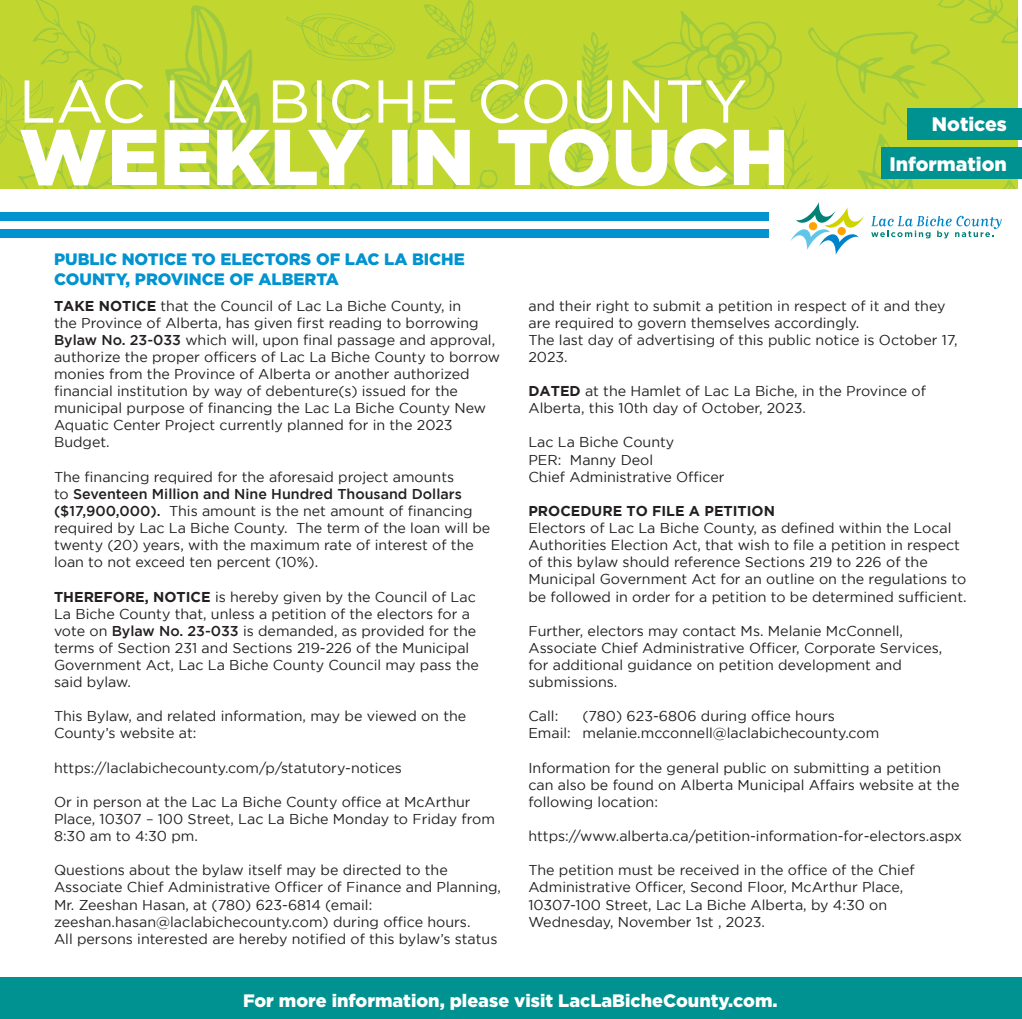
<style>
.page{position:relative;width:1022px;height:1019px;background:#fff}
.page>*{position:absolute;margin:0;border:0;box-sizing:border-box;transform-origin:0 0}
.t1{font:900 19.5px "Gotham";color:#fff}
.t2{font:900 18px "Gotham";color:#fff}
.t3{font:900 16.5px/19.5px "Gotham";color:#0093d0}
.t4{font:14.25px/17.1px "Gotham";color:#231f20}
.t5{font:700 14.25px "Gotham";color:#231f20}
.s1{font-weight:700}
.s2{font-weight:500}
</style>
<div class="page">
<svg style="left:871px;top:216px;width:130px;height:22px"></svg>
<svg style="left:790px;top:202px;width:74px;height:53px"></svg>
<div style="left:907px;top:109px;width:114px;height:31px;background:#009290"></div>
<div style="left:881px;top:148px;width:140px;height:31px;background:#009290"></div>
<div style="left:0;top:212px;width:768px;height:9px;background:#0093d0"></div>
<svg style="left:0;top:0;width:1017px;height:188px"></svg>
<div style="left:0;top:976px;width:1021px;height:42px;background:#009290"></div>
<div style="left:0;top:229px;width:768px;height:8px;background:#0093d0"></div>
<p class="t1" style="left:931px;top:113px;width:76px">Notices</p>
<p class="t1" style="left:889px;top:153px;width:119px">Information</p>
<p class="t3" style="left:54px;top:249px;width:412px">PUBLIC NOTICE TO ELECTORS OF LAC LA BICHE<br>COUNTY, PROVINCE OF ALBERTA</p>
<p class="t4" style="left:54px;top:297px;width:447px"><span class="s1">TAKE NOTICE</span> that the Council of Lac La Biche County, in<br>the Province of Alberta, has given first reading to borrowing <span class="s2">Bylaw No. 23-033</span> which will, upon final passage and approval, authorize the proper officers of Lac La Biche County to borrow monies from the Province of Alberta or another authorized financial institution by way of debenture(s) issued for the municipal purpose of financing the Lac La Biche County New Aquatic Center Project currently planned for in the 2023<br>Budget.</p>
<p class="t4" style="left:54px;top:468px;width:437px">The financing required for the aforesaid project amounts<br>to <span class="s2">Seventeen Million and Nine Hundred Thousand Dollars ($17,900,000).</span> This amount is the net amount of financing required by Lac La Biche County. The term of the loan will be twenty (20) years, with the maximum rate of interest of the loan to not exceed ten percent (10%).</p>
<p class="t4" style="left:54px;top:587px;width:426px"><span class="s1">THEREFORE, NOTICE</span> is hereby given by the Council of Lac La Biche County that, unless a petition of the electors for a vote on <span class="s2">Bylaw No. 23-033</span> is demanded, as provided for the terms of Section 231 and Sections 219-226 of the Municipal Government Act, Lac La Biche County Council may pass the said bylaw.</p>
<p class="t4" style="left:54px;top:707px;width:414px">This Bylaw, and related information, may be viewed on the<br>County’s website at:</p>
<p class="t4" style="left:54px;top:758px;width:349px">https://laclabichecounty.com/p/statutory-notices</p>
<p class="t4" style="left:54px;top:792px;width:442px">Or in person at the Lac La Biche County office at McArthur<br>Place, 10307 – 100 Street, Lac La Biche Monday to Friday from<br>8:30 am to 4:30 pm.</p>
<p class="t4" style="left:54px;top:861px;width:448px">Questions about the bylaw itself may be directed to the<br>Associate Chief Administrative Officer of Finance and Planning,<br>Mr. Zeeshan Hasan, at (780) 623-6814 (email:</p>
<p class="t4" style="left:54px;top:912px;width:418px">zeeshan.hasan@laclabichecounty.com) during office hours.</p>
<p class="t4" style="left:54px;top:929px;width:445px">All persons interested are hereby notified of this bylaw’s status</p>
<p class="t4" style="left:528px;top:297px;width:418px">and their right to submit a petition in respect of it and they are required to govern themselves accordingly.</p>
<p class="t4" style="left:528px;top:331px;width:430px">The last day of advertising of this public notice is October 17,<br>2023.</p>
<p class="t4" style="left:528px;top:382px;width:399px"><span class="s1">DATED</span> at the Hamlet of Lac La Biche, in the Province of<br>Alberta, this 10th day of October, 2023.</p>
<p class="t4" style="left:528px;top:433px;width:147px">Lac La Biche County</p>
<p class="t4" style="left:528px;top:450px;width:126px">PER: Manny Deol</p>
<p class="t4" style="left:528px;top:468px;width:198px">Chief Administrative Officer</p>
<p class="t5" style="left:528px;top:502px;width:248px">PROCEDURE TO FILE A PETITION</p>
<p class="t4" style="left:528px;top:519px;width:439px">Electors of Lac La Biche County, as defined within the Local Authorities Election Act, that wish to file a petition in respect of this bylaw should reference Sections 219 to 226 of the Municipal Government Act for an outline on the regulations to be followed in order for a petition to be determined sufficient.</p>
<p class="t4" style="left:528px;top:621px;width:415px">Further, electors may contact Ms. Melanie McConnell, Associate Chief Administrative Officer, Corporate Services, for additional guidance on petition development and submissions.</p>
<p class="t4" style="left:528px;top:707px;width:31px">Call:</p>
<p class="t4" style="left:582px;top:707px;width:254px">(780) 623-6806 during office hours</p>
<p class="t4" style="left:528px;top:724px;width:352px">Email: melanie.mcconnell@laclabichecounty.com</p>
<p class="t4" style="left:528px;top:758px;width:432px">Information for the general public on submitting a petition can also be found on Alberta Municipal Affairs website at the following location:</p>
<p class="t4" style="left:528px;top:827px;width:435px">https://www.alberta.ca/petition-information-for-electors.aspx</p>
<p class="t4" style="left:528px;top:861px;width:388px">The petition must be received in the office of the Chief<br>Administrative Officer, Second Floor, McArthur Place,</p>
<p class="t4" style="left:528px;top:895px;width:360px">10307-100 Street, Lac La Biche Alberta, by 4:30 on<br>Wednesday, November 1st , 2023.</p>
<p class="t2" style="left:243px;top:989px;width:536px">For more information, please visit LacLaBicheCounty.com.</p>
</div>
